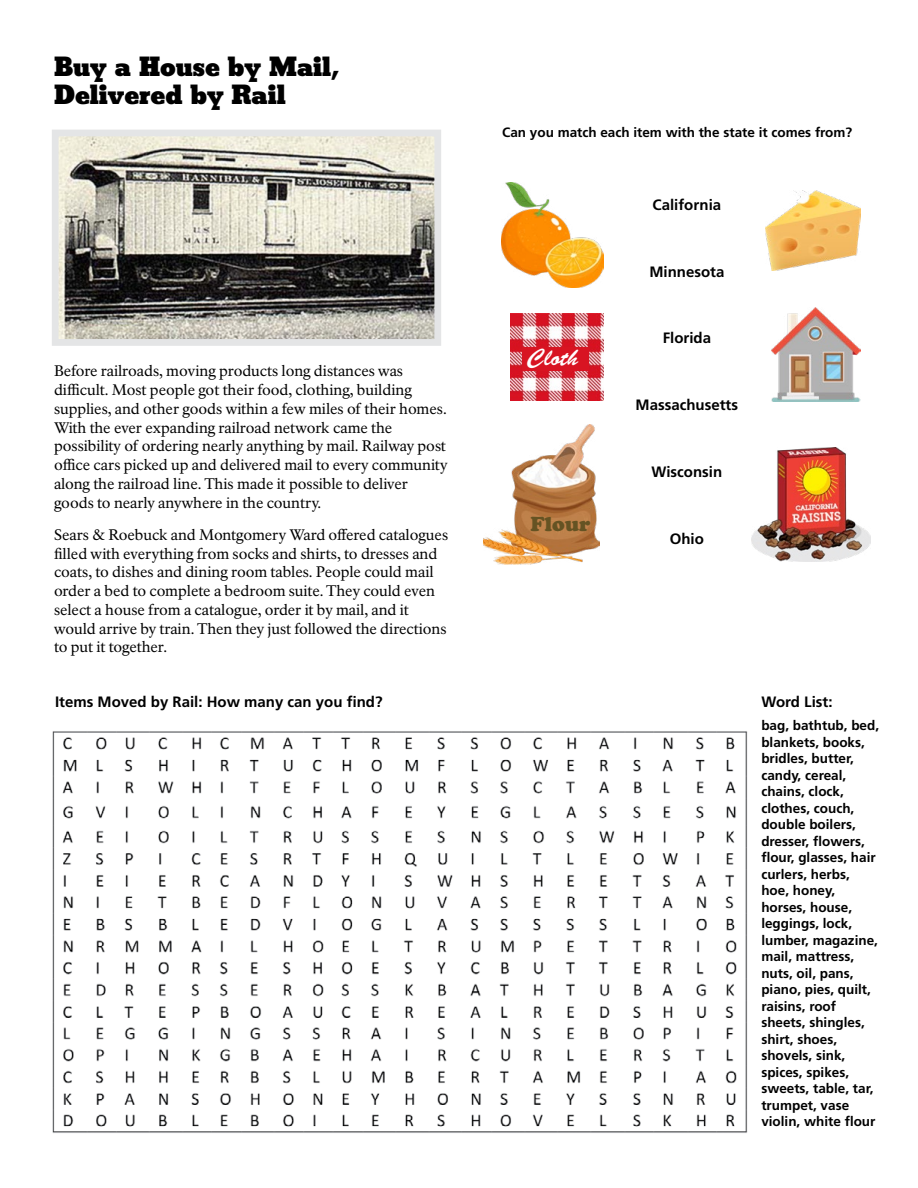
<style>
.page{position:relative;width:918px;height:1188px;background:#fff}
.page>*{position:absolute;margin:0;border:0;box-sizing:border-box;transform-origin:0 0}
.t1{font:700 26.7px/28.2px "Beton CG Extra";color:#000}
.t2{font:23.7px "Brush Script Std";color:#fff}
.t3{font:20.1px "Cooper Black Std";color:#655323}
.t4{font:15px/18.8px "NPS Rawlinson OT";color:#000}
.t5{font:700 15px "Frutiger LT Std";color:#000}
.t6{font:700 13.5px/16.5px "Frutiger LT Std";color:#000}
</style>
<div class="page">
<img style="left:60px;top:138px;width:373px;height:200px">
<div style="left:52px;top:130px;width:389px;height:216px;border:7px solid #e4e5e6"></div>
<img style="left:52px;top:731px;width:696px;height:402px">
<img style="left:501px;top:182px;width:102px;height:106px">
<img style="left:511px;top:313px;width:93px;height:88px">
<img style="left:483px;top:425px;width:117px;height:139px">
<div style="left:522px;top:347px;width:67px;height:23px;background:#d81422"></div>
<img style="left:765px;top:190px;width:95px;height:80px">
<img style="left:771px;top:308px;width:90px;height:93px">
<img style="left:752px;top:447px;width:118px;height:114px">
<h2 class="t1" style="left:54px;top:51px;width:287px">Buy a House by Mail,<br>Delivered by Rail</h2>
<p class="t4" style="left:54px;top:362px;width:395px">Before railroads, moving products long distances was difcult. Most people got their food, clothing, building supplies, and other goods within a few miles of their homes.<br>With the ever expanding railroad network came the possibility of ordering nearly anything by mail. Railway post ofce cars picked up and delivered mail to every community along the railroad line. This made it possible to deliver goods to nearly anywhere in the country.</p>
<p class="t4" style="left:54px;top:525px;width:396px">Sears &amp; Roebuck and Montgomery Ward ofered catalogues flled with everything from socks and shirts, to dresses and coats, to dishes and dining room tables. People could mail order a bed to complete a bedroom suite. They could even select a house from a catalogue, order it by mail, and it would arrive by train. Then they just followed the directions to put it together.</p>
<p class="t5" style="left:55px;top:693px;width:329px">Items Moved by Rail: How many can you fnd?</p>
<p class="t6" style="left:502px;top:124px;width:352px">Can you match each item with the state it comes from?</p>
<p class="t5" style="left:653px;top:196px;width:70px">California</p>
<p class="t5" style="left:649px;top:263px;width:76px">Minnesota</p>
<p class="t2" style="left:528px;top:344px;width:52px">Cloth</p>
<p class="t3" style="left:530px;top:512px;width:61px">Flour</p>
<p class="t5" style="left:663px;top:329px;width:50px">Florida</p>
<p class="t5" style="left:636px;top:396px;width:104px">Massachusetts</p>
<p class="t5" style="left:651px;top:463px;width:72px">Wisconsin</p>
<p class="t5" style="left:670px;top:530px;width:36px">Ohio</p>
<p class="t5" style="left:761px;top:693px;width:73px">Word List:</p>
<p class="t6" style="left:761px;top:717px;width:119px">bag, bathtub, bed,</p>
<p class="t6" style="left:761px;top:734px;width:118px">blankets, books, bridles, butter, candy, cereal, chains, clock, clothes, couch, double boilers, dresser, fowers, four, glasses, hair curlers, herbs, hoe, honey, horses, house, leggings, lock, lumber, magazine, mail, mattress, nuts, oil, pans, piano, pies, quilt, raisins, roof sheets, shingles, shirt, shoes, shovels, sink, spices, spikes, sweets, table, tar, trumpet, vase violin, white four</p>
</div>
